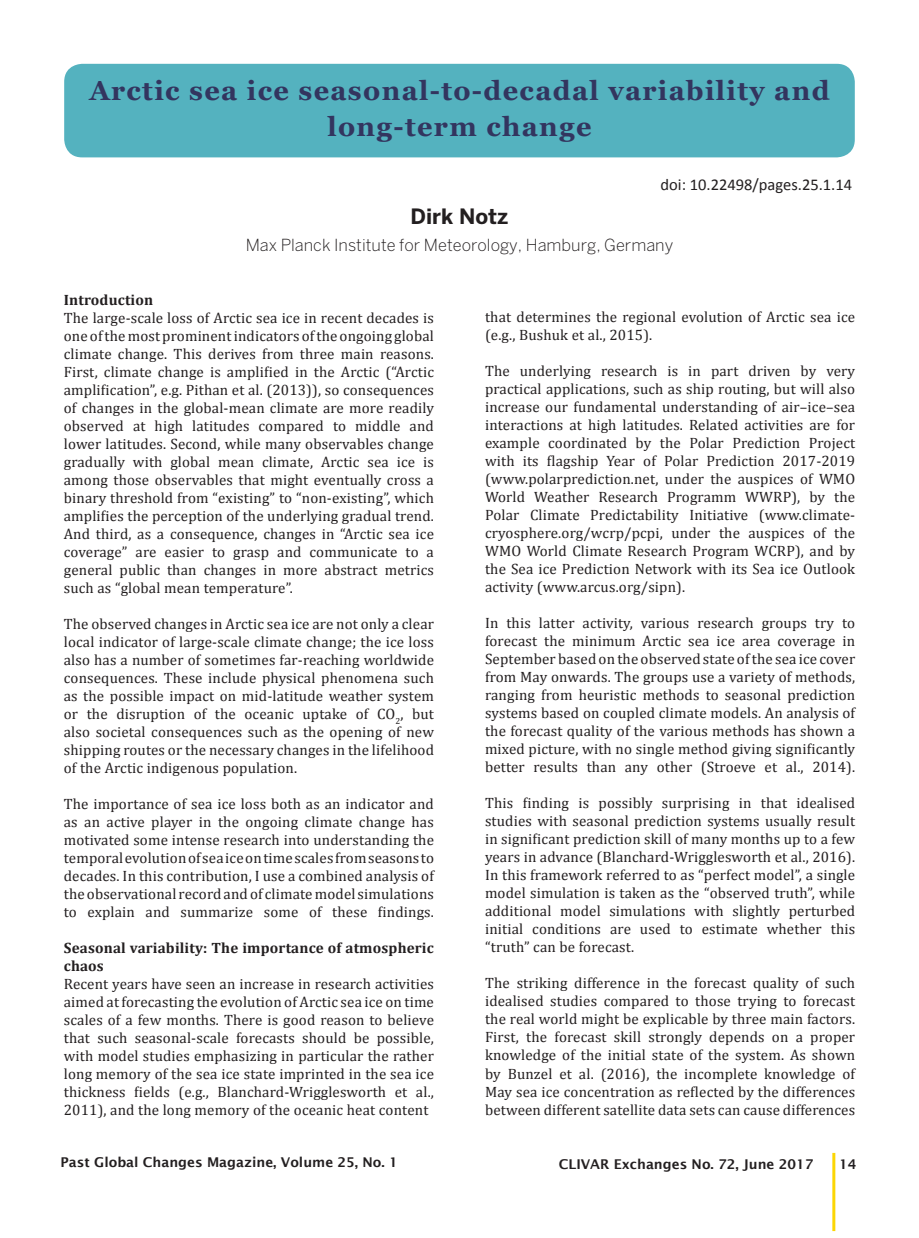
<style>
.page{position:relative;width:919px;height:1238px;background:#fff}
.page>*{position:absolute;margin:0;border:0;box-sizing:border-box;transform-origin:0 0}
.título{font:700 27px/36px "Vani";letter-spacing:.05em;color:#33355f;text-align:center}
.titulo_interno{font:700 21px "Benton Sans";color:#231f20}
.título-2{font:300 16.5px "Benton Sans";color:#231f20}
.t1{font:16.5px "Calibri";color:#231f20}
.titulo_interno-2{font:15px/18px "Cambria";letter-spacing:.01em;color:#231f20;text-align:justify}
.titulo_interno-3{font:700 15px/18px "Cambria";letter-spacing:.01em;color:#231f20}
.t2{font:600 13.5px "Lucida Sans";color:#231f20}
</style>
<div class="page">
<hr style="left:832px;top:1152px;width:3px;height:78px;background:#fcd604">
<div style="left:64px;top:64px;width:790px;height:93px;background:#54b2bf;border-radius:18px"></div>
<p class="título" style="left:89px;top:72px;width:741px">Arctic sea ice seasonal-to-decadal variability and long-term change</p>
<p class="t1" style="left:660px;top:174px;width:193px">doi: 10.22498/pages.25.1.14</p>
<p class="titulo_interno" style="left:410px;top:204px;width:99px">Dirk Notz</p>
<p class="título-2" style="left:246px;top:236px;width:429px">Max Planck Institute for Meteorology, Hamburg, Germany</p>
<p class="titulo_interno-3" style="left:64px;top:290px;width:91px">Introduction</p>
<p class="titulo_interno-2" style="left:64px;top:308px;width:371px">The large-scale loss of Arctic sea ice in recent decades is one of the most prominent indicators of the ongoing global climate change. This derives from three main reasons.<br>First, climate change is amplified in the Arctic (“Arctic amplification”, e.g. Pithan et al. (2013)), so consequences of changes in the global-mean climate are more readily observed at high latitudes compared to middle and lower latitudes. Second, while many observables change gradually with global mean climate, Arctic sea ice is among those observables that might eventually cross a binary threshold from “existing” to “non-existing”, which amplifies the perception of the underlying gradual trend.<br>And third, as a consequence, changes in “Arctic sea ice coverage” are easier to grasp and communicate to a general public than changes in more abstract metrics such as “global mean temperature”.</p>
<p class="titulo_interno-2" style="left:64px;top:614px;width:371px">The observed changes in Arctic sea ice are not only a clear local indicator of large-scale climate change; the ice loss also has a number of sometimes far-reaching worldwide consequences. These include physical phenomena such as the possible impact on mid-latitude weather system or the disruption of the oceanic uptake of CO<sub>2</sub>, but also societal consequences such as the opening of new shipping routes or the necessary changes in the lifelihood of the Arctic indigenous population.</p>
<p class="titulo_interno-2" style="left:64px;top:794px;width:371px">The importance of sea ice loss both as an indicator and as an active player in the ongoing climate change has motivated some intense research into understanding the temporal evolution of sea ice on time scales from seasons to decades. In this contribution, I use a combined analysis of the observational record and of climate model simulations to explain and summarize some of these findings.</p>
<p class="titulo_interno-3" style="left:64px;top:938px;width:371px">Seasonal variability: The importance of atmospheric chaos</p>
<p class="titulo_interno-2" style="left:64px;top:974px;width:372px">Recent years have seen an increase in research activities aimed at forecasting the evolution of Arctic sea ice on time scales of a few months. There is good reason to believe that such seasonal-scale forecasts should be possible, with model studies emphasizing in particular the rather long memory of the sea ice state imprinted in the sea ice thickness fields (e.g., Blanchard-Wrigglesworth et al.,</p>
<p class="titulo_interno-2" style="left:64px;top:1100px;width:366px">2011), and the long memory of the oceanic heat content</p>
<p class="titulo_interno-2" style="left:485px;top:308px;width:371px">that determines the regional evolution of Arctic sea ice (e.g., Bushuk et al., 2015).</p>
<p class="titulo_interno-2" style="left:485px;top:362px;width:371px">The underlying research is in part driven by very practical applications, such as ship routing, but will also increase our fundamental understanding of air–ice–sea interactions at high latitudes. Related activities are for example coordinated by the Polar Prediction Project with its flagship Year of Polar Prediction 2017-2019 (www.polarprediction.net, under the auspices of WMO World Weather Research Programm WWRP), by the Polar Climate Predictability Initiative (www.climate&shy;cryosphere.org/wcrp/pcpi, under the auspices of the WMO World Climate Research Program WCRP), and by the Sea ice Prediction Network with its Sea ice Outlook activity (www.arcus.org/sipn).</p>
<p class="titulo_interno-2" style="left:485px;top:614px;width:371px">In this latter activity, various research groups try to forecast the minimum Arctic sea ice area coverage in September based on the observed state of the sea ice cover from May onwards. The groups use a variety of methods, ranging from heuristic methods to seasonal prediction systems based on coupled climate models. An analysis of the forecast quality of the various methods has shown a mixed picture, with no single method giving significantly better results than any other (Stroeve et al., 2014).</p>
<p class="titulo_interno-2" style="left:485px;top:794px;width:371px">This finding is possibly surprising in that idealised studies with seasonal prediction systems usually result in significant prediction skill of many months up to a few years in advance (Blanchard-Wrigglesworth et al., 2016).<br>In this framework referred to as “perfect model”, a single model simulation is taken as the “observed truth”, while additional model simulations with slightly perturbed initial conditions are used to estimate whether this “truth” can be forecast.</p>
<p class="titulo_interno-2" style="left:485px;top:974px;width:371px">The striking difference in the forecast quality of such idealised studies compared to those trying to forecast the real world might be explicable by three main factors.<br>First, the forecast skill strongly depends on a proper knowledge of the initial state of the system. As shown by Bunzel et al. (2016), the incomplete knowledge of May sea ice concentration as reflected by the differences between different satellite data sets can cause differences</p>
<p class="t2" style="left:61px;top:1154px;width:338px">Past Global Changes Magazine, Volume 25, No. 1</p>
<p class="t2" style="left:559px;top:1156px;width:256px">CLIVAR Exchanges No. 72, June 2017</p>
<p class="t2" style="left:839px;top:1156px;width:19px">14</p>
</div>
